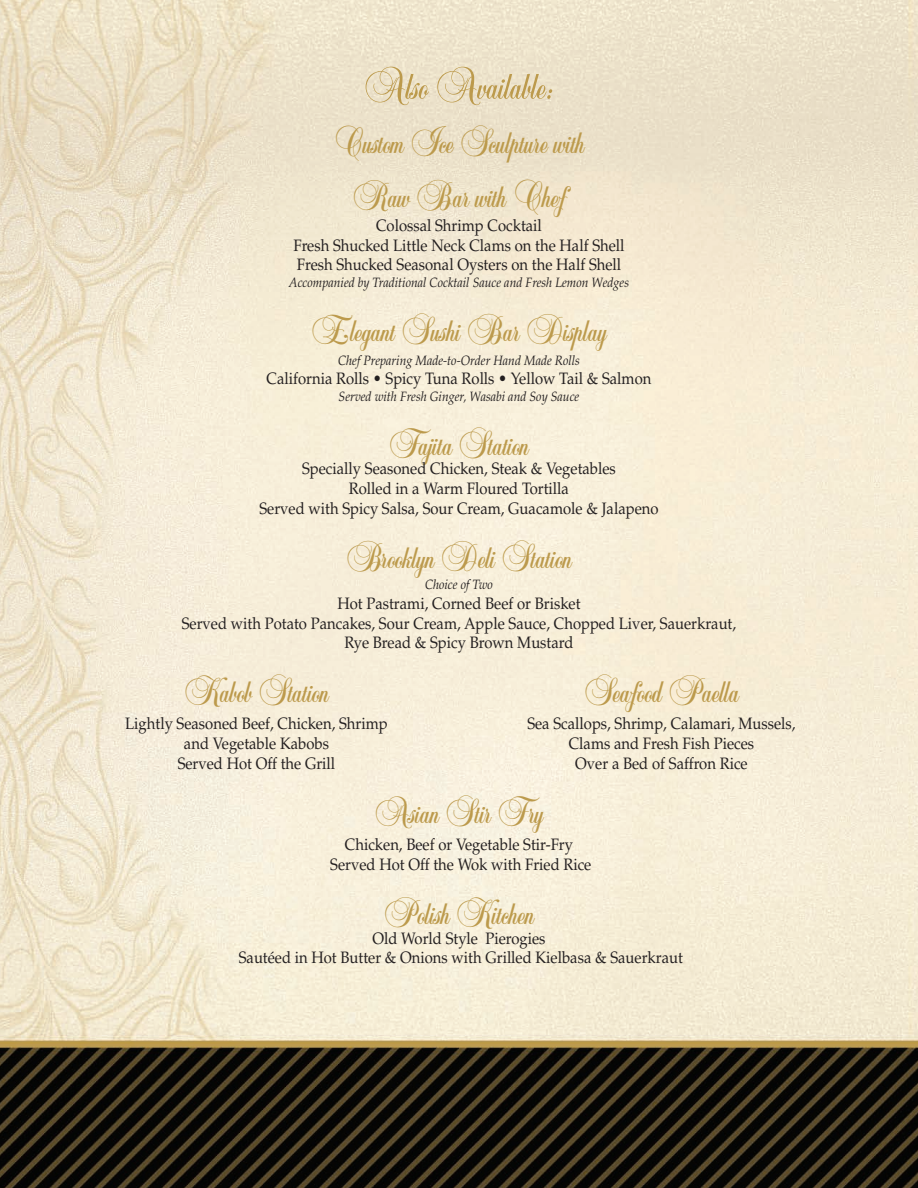
<style>
.page{position:relative;width:918px;height:1188px;background:#fff}
.page>*{position:absolute;margin:0;border:0;box-sizing:border-box;transform-origin:0 0}
.t1{font:54px "Balmoral Plain";color:#bc9a4c}
.t2{font:45px/54px "Balmoral Plain";color:#bc9a4c;text-align:center}
.t3{font:16.5px/19.8px "Palatino";color:#231f20;text-align:center;scale:.9 1}
.t4{font:italic 13.5px "Palatino";color:#231f20;scale:.9 1}
</style>
<div class="page">
<img style="left:0;top:0;width:918px;height:1188px">
<h1 class="t1" style="left:363px;top:48px;width:193px">Also Available:</h1>
<h2 class="t2" style="left:333px;top:110px;width:253px">Custom Ice Sculpture with<br>Raw Bar with Chef</h2>
<p class="t3" style="left:293px;top:215px;width:369px">Colossal Shrimp Cocktail<br>Fresh Shucked Little Neck Clams on the Half Shell<br>Fresh Shucked Seasonal Oysters on the Half Shell</p>
<p class="t4" style="left:289px;top:274px;width:379px">Accompanied by Traditional Cocktail Sauce and Fresh Lemon Wedges</p>
<h2 class="t2" style="left:311px;top:298px;width:298px">Elegant Sushi Bar Display</h2>
<p class="t4" style="left:338px;top:352px;width:270px">Chef Preparing Made-to-Order Hand Made Rolls</p>
<p class="t3" style="left:267px;top:369px;width:429px">California Rolls • Spicy Tuna Rolls • Yellow Tail &amp; Salmon</p>
<p class="t4" style="left:339px;top:388px;width:269px">Served with Fresh Ginger, Wasabi and Soy Sauce</p>
<h2 class="t2" style="left:389px;top:412px;width:142px">Fajita Station</h2>
<p class="t3" style="left:259px;top:459px;width:445px">Specially Seasoned Chicken, Steak &amp; Vegetables<br>Rolled in a Warm Floured Tortilla<br>Served with Spicy Salsa, Sour Cream, Guacamole &amp; Jalapeno</p>
<h2 class="t2" style="left:346px;top:525px;width:228px">Brooklyn Deli Station</h2>
<p class="t4" style="left:425px;top:577px;width:77px">Choice of Two</p>
<p class="t3" style="left:182px;top:593px;width:617px">Hot Pastrami, Corned Beef or Brisket<br>Served with Potato Pancakes, Sour Cream, Apple Sauce, Chopped Liver, Sauerkraut,<br>Rye Bread &amp; Spicy Brown Mustard</p>
<h2 class="t2" style="left:184px;top:660px;width:147px">Kabob Station</h2>
<h2 class="t2" style="left:584px;top:660px;width:157px">Seafood Paella</h2>
<p class="t3" style="left:125px;top:714px;width:293px">Lightly Seasoned Beef, Chicken, Shrimp</p>
<p class="t3" style="left:527px;top:714px;width:300px">Sea Scallops, Shrimp, Calamari, Mussels,</p>
<p class="t3" style="left:184px;top:734px;width:163px">and Vegetable Kabobs</p>
<p class="t3" style="left:569px;top:734px;width:208px">Clams and Fresh Fish Pieces</p>
<p class="t3" style="left:178px;top:754px;width:177px">Served Hot Off the Grill</p>
<p class="t3" style="left:575px;top:754px;width:193px">Over a Bed of Saffron Rice</p>
<h2 class="t2" style="left:374px;top:780px;width:171px">Asian Stir Fry</h2>
<p class="t3" style="left:330px;top:835px;width:292px">Chicken, Beef or Vegetable Stir-Fry<br>Served Hot Off the Wok with Fried Rice</p>
<h2 class="t2" style="left:383px;top:881px;width:153px">Polish Kitchen</h2>
<p class="t3" style="left:239px;top:928px;width:495px">Old World Style Pierogies<br>Sautéed in Hot Butter &amp; Onions with Grilled Kielbasa &amp; Sauerkraut</p>
</div>
